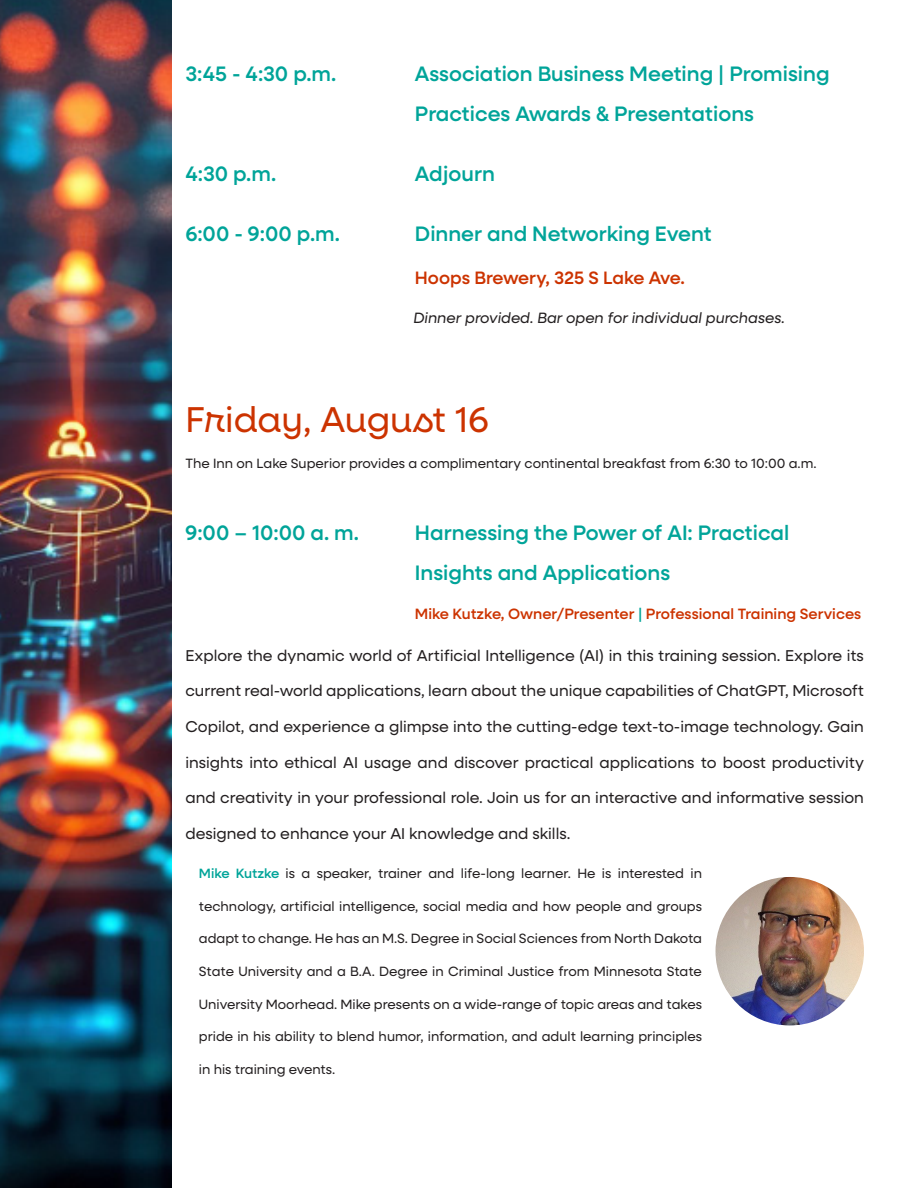
<style>
.page{position:relative;width:918px;height:1188px;background:#fff}
.page>*{position:absolute;margin:0;border:0;box-sizing:border-box;transform-origin:0 0}
.t1{font:36px "Neulis Cursive";color:#c30}
.t2{font:500 21px/39.8px "Neulis Sans";color:#00a499}
.t3{font:500 18px "Neulis Sans";letter-spacing:-.01em;color:#c30}
.t4{font:15.75px "Neulis Sans";color:#231f20}
.t5{font:500 15px "Neulis Sans";color:#c30}
.t6{font:italic 15px "Neulis Sans";color:#231f20}
.t7{font:13.5px "Neulis Sans";color:#231f20}
.s1{color:#00a499}
.s2{font-weight:500;color:#00a499}
</style>
<div class="page">
<img style="left:0;top:0;width:172px;height:1188px">
<img style="left:716px;top:877px;width:148px;height:148px;border-radius:74px">
<h2 class="t2" style="left:185px;top:53px;width:152px">3:45 - 4:30 p.m.</h2>
<h2 class="t2" style="left:415px;top:53px;width:416px">Association Business Meeting | Promising<br>Practices Awards &amp; Presentations</h2>
<h2 class="t2" style="left:185px;top:153px;width:92px">4:30 p.m.</h2>
<h2 class="t2" style="left:415px;top:153px;width:81px">Adjourn</h2>
<h2 class="t2" style="left:185px;top:213px;width:156px">6:00 - 9:00 p.m.</h2>
<h2 class="t2" style="left:415px;top:213px;width:298px">Dinner and Networking Event</h2>
<h3 class="t3" style="left:415px;top:265px;width:272px">Hoops Brewery, 325 S Lake Ave.</h3>
<p class="t6" style="left:413px;top:308px;width:373px">Dinner provided. Bar open for individual purchases.</p>
<h1 class="t1" style="left:185px;top:394px;width:305px">Friday, August 16</h1>
<p class="t7" style="left:185px;top:454px;width:633px">The Inn on Lake Superior provides a complimentary continental breakfast from 6:30 to 10:00 a.m.</p>
<h2 class="t2" style="left:185px;top:512px;width:175px">9:00 – 10:00 a. m.</h2>
<h2 class="t2" style="left:415px;top:512px;width:376px">Harnessing the Power of AI: Practical<br>Insights and Applications</h2>
<p class="t5" style="left:415px;top:603px;width:448px">Mike Kutzke, Owner/Presenter <span class="s1">|</span> Professional Training Services</p>
<p class="t4" style="left:185px;top:644px;width:680px">Explore the dynamic world of Artificial Intelligence (AI) in this training session. Explore its</p>
<p class="t4" style="left:185px;top:680px;width:680px">current real-world applications, learn about the unique capabilities of ChatGPT, Microsoft</p>
<p class="t4" style="left:185px;top:715px;width:680px">Copilot, and experience a glimpse into the cutting-edge text-to-image technology. Gain</p>
<p class="t4" style="left:185px;top:751px;width:680px">insights into ethical AI usage and discover practical applications to boost productivity</p>
<p class="t4" style="left:185px;top:787px;width:680px">and creativity in your professional role. Join us for an interactive and informative session</p>
<p class="t4" style="left:185px;top:822px;width:387px">designed to enhance your AI knowledge and skills.</p>
<p class="t7" style="left:199px;top:864px;width:505px"><span class="s2">Mike Kutzke</span> is a speaker, trainer and life-long learner. He is interested in</p>
<p class="t7" style="left:199px;top:897px;width:505px">technology, artificial intelligence, social media and how people and groups</p>
<p class="t7" style="left:199px;top:929px;width:505px">adapt to change. He has an M.S. Degree in Social Sciences from North Dakota</p>
<p class="t7" style="left:199px;top:962px;width:505px">State University and a B.A. Degree in Criminal Justice from Minnesota State</p>
<p class="t7" style="left:199px;top:994px;width:505px">University Moorhead. Mike presents on a wide-range of topic areas and takes</p>
<p class="t7" style="left:199px;top:1027px;width:505px">pride in his ability to blend humor, information, and adult learning principles</p>
<p class="t7" style="left:199px;top:1060px;width:138px">in his training events.</p>
</div>
